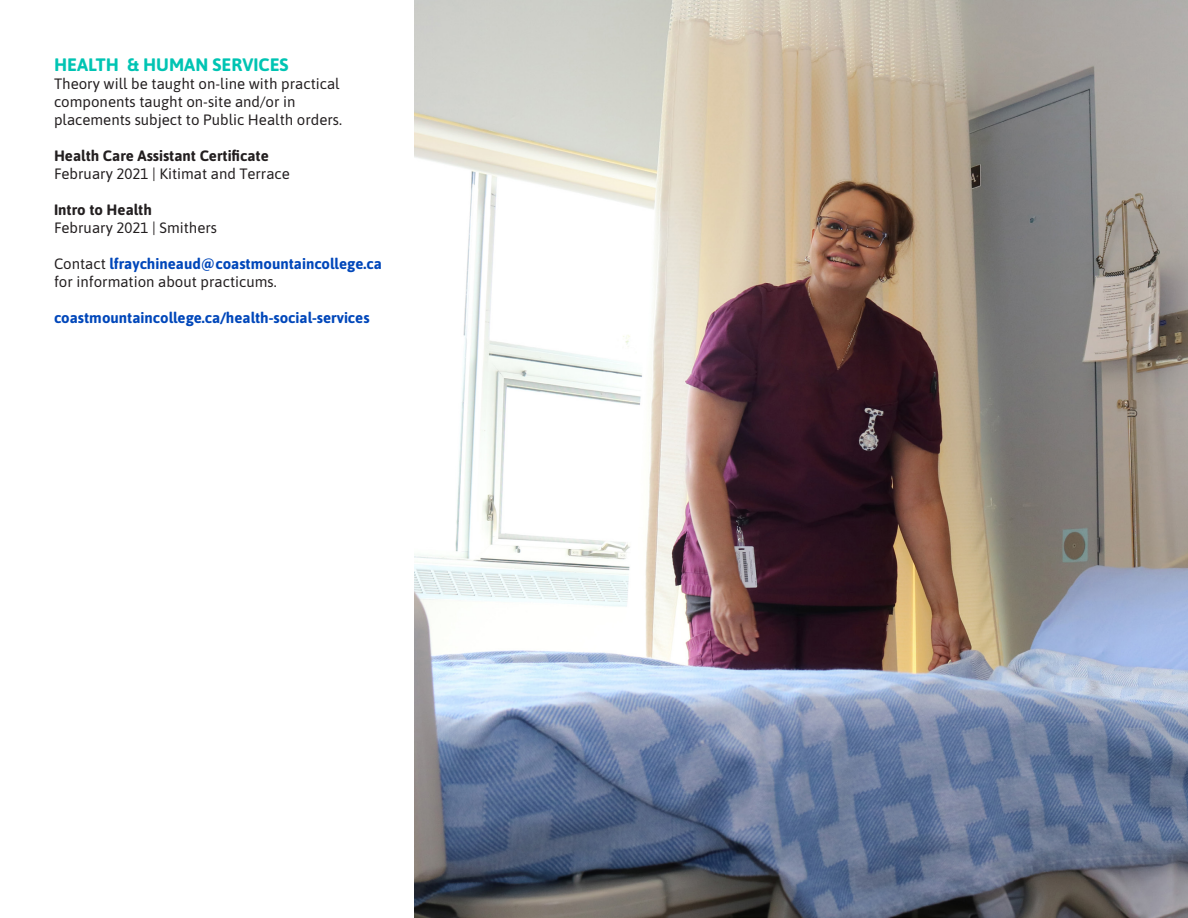
<style>
.page{position:relative;width:1188px;height:918px;background:#fff}
.page>*{position:absolute;margin:0;border:0;box-sizing:border-box;transform-origin:0 0}
.t1{font:700 18px "Asap";color:#00c4b3}
.t2{font:15px/18px "Asap";color:#231f20}
.t3{font:700 15px "Asap";color:#0047ba}
.t4{font:700 15px "Asap";color:#231f20}
.s1{font-weight:700;color:#0047ba}
</style>
<div class="page">
<img style="left:414px;top:0;width:774px;height:918px">
<p class="t1" style="left:54px;top:52px;width:236px">HEALTH &amp; HUMAN SERVICES</p>
<p class="t2" style="left:54px;top:74px;width:290px">Theory will be taught on-line with practical components taught on-site and/or in placements subject to Public Health orders.</p>
<p class="t4" style="left:54px;top:145px;width:216px">Health Care Assistant Certificate</p>
<p class="t2" style="left:54px;top:164px;width:237px">February 2021 | Kitimat and Terrace</p>
<p class="t4" style="left:54px;top:199px;width:99px">Intro to Health</p>
<p class="t2" style="left:54px;top:218px;width:165px">February 2021 | Smithers</p>
<p class="t2" style="left:54px;top:254px;width:329px">Contact <span class="s1">lfraychineaud@coastmountaincollege.ca </span>for information about practicums.</p>
<p class="t3" style="left:54px;top:307px;width:317px">coastmountaincollege.ca/health-social-services</p>
</div>
